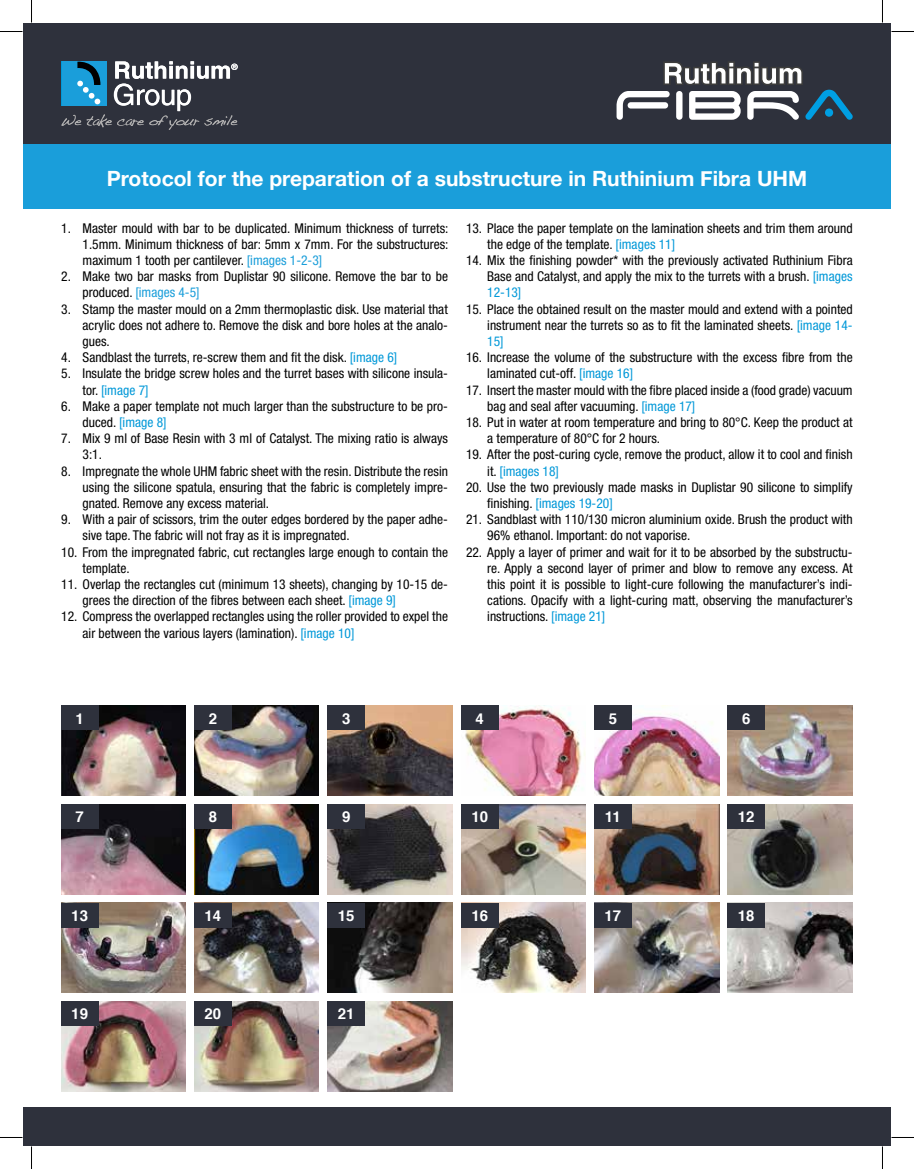
<style>
.page{position:relative;width:914px;height:1169px;background:#fff}
.page>*{position:absolute;margin:0;border:0;box-sizing:border-box;transform-origin:0 0}
.t1{font:700 21px "Helvetica Neue";color:#fff}
.t2{font:700 15px "Helvetica";color:#fff}
.t3{font:condensed 13.5px/16.2px "Helvetica Neue LT Std";color:#000}
.s1{color:#1a9eda}
.s2{color:#0098d8}
</style>
<div class="page">
<div style="left:23px;top:143px;width:867px;height:66px;background:#1a9eda"></div>
<div style="left:23px;top:23px;width:867px;height:120px;background:#2e313c"></div>
<svg style="left:616px;top:62px;width:236px;height:58px"></svg>
<div style="left:23px;top:1107px;width:867px;height:39px;background:#2e313c"></div>
<svg style="left:61px;top:61px;width:177px;height:69px"></svg>
<img style="left:61px;top:705px;width:124px;height:90px">
<div style="left:61px;top:705px;width:37px;height:25px;background:#2e313c"></div>
<img style="left:194px;top:705px;width:125px;height:90px">
<div style="left:194px;top:705px;width:37px;height:25px;background:#2e313c"></div>
<img style="left:327px;top:705px;width:125px;height:90px">
<div style="left:327px;top:705px;width:38px;height:25px;background:#2e313c"></div>
<img style="left:465px;top:705px;width:120px;height:90px">
<div style="left:461px;top:705px;width:37px;height:25px;background:#2e313c"></div>
<img style="left:594px;top:705px;width:125px;height:90px">
<div style="left:594px;top:705px;width:37px;height:25px;background:#2e313c"></div>
<img style="left:727px;top:705px;width:125px;height:90px">
<div style="left:727px;top:705px;width:37px;height:25px;background:#2e313c"></div>
<img style="left:61px;top:804px;width:124px;height:90px">
<div style="left:61px;top:804px;width:37px;height:24px;background:#2e313c"></div>
<img style="left:461px;top:804px;width:124px;height:90px">
<div style="left:461px;top:804px;width:37px;height:24px;background:#2e313c"></div>
<img style="left:194px;top:804px;width:125px;height:90px">
<div style="left:194px;top:804px;width:37px;height:24px;background:#2e313c"></div>
<img style="left:594px;top:804px;width:125px;height:90px">
<div style="left:594px;top:804px;width:37px;height:24px;background:#2e313c"></div>
<img style="left:327px;top:804px;width:125px;height:90px">
<div style="left:327px;top:804px;width:38px;height:24px;background:#2e313c"></div>
<img style="left:727px;top:804px;width:125px;height:90px">
<div style="left:727px;top:804px;width:37px;height:24px;background:#2e313c"></div>
<img style="left:61px;top:903px;width:124px;height:89px">
<div style="left:61px;top:903px;width:37px;height:24px;background:#2e313c"></div>
<img style="left:461px;top:903px;width:124px;height:89px">
<div style="left:461px;top:903px;width:37px;height:24px;background:#2e313c"></div>
<img style="left:194px;top:903px;width:125px;height:89px">
<div style="left:194px;top:903px;width:37px;height:24px;background:#2e313c"></div>
<img style="left:594px;top:903px;width:125px;height:89px">
<div style="left:594px;top:903px;width:37px;height:24px;background:#2e313c"></div>
<img style="left:327px;top:903px;width:125px;height:89px">
<div style="left:327px;top:903px;width:38px;height:24px;background:#2e313c"></div>
<img style="left:727px;top:903px;width:125px;height:89px">
<div style="left:727px;top:903px;width:37px;height:24px;background:#2e313c"></div>
<img style="left:61px;top:1001px;width:124px;height:90px">
<div style="left:61px;top:1001px;width:37px;height:25px;background:#2e313c"></div>
<img style="left:194px;top:1001px;width:125px;height:90px">
<div style="left:194px;top:1001px;width:37px;height:25px;background:#2e313c"></div>
<img style="left:327px;top:1001px;width:125px;height:90px">
<div style="left:327px;top:1001px;width:38px;height:25px;background:#2e313c"></div>
<svg style="left:0;top:31px;width:22px;height:1px"></svg>
<svg style="left:891px;top:31px;width:22px;height:1px"></svg>
<svg style="left:0;top:1137px;width:22px;height:1px"></svg>
<svg style="left:891px;top:1137px;width:22px;height:1px"></svg>
<svg style="left:31px;top:0;width:1px;height:23px"></svg>
<svg style="left:31px;top:1146px;width:1px;height:23px"></svg>
<svg style="left:882px;top:0;width:1px;height:23px"></svg>
<svg style="left:882px;top:1146px;width:1px;height:23px"></svg>
<h1 class="t1" style="left:107px;top:162px;width:701px">Protocol for the preparation of a substructure in Ruthinium Fibra UHM</h1>
<p class="t3" style="left:83px;top:219px;width:367px;text-align:justify;text-indent:-21px">1. Master mould with bar to be duplicated. Minimum thickness of turrets:<br>1.5mm. Minimum thickness of bar: 5mm x 7mm. For the substructures: maximum 1 tooth per cantilever. <span class="s1">[images 1-2-3]</span></p>
<p class="t3" style="left:83px;top:268px;width:367px;text-indent:-21px">2. Make two bar masks from Duplistar 90 silicone. Remove the bar to be produced. <span class="s1">[images 4-5]</span></p>
<p class="t3" style="left:83px;top:300px;width:367px;text-align:justify;text-indent:-21px">3. Stamp the master mould on a 2mm thermoplastic disk. Use material that acrylic does not adhere to. Remove the disk and bore holes at the analo&shy;gues.</p>
<p class="t3" style="left:61px;top:349px;width:337px">4. Sandblast the turrets, re-screw them and fit the disk. <span class="s2">[image 6]</span></p>
<p class="t3" style="left:83px;top:365px;width:367px;text-indent:-21px">5. Insulate the bridge screw holes and the turret bases with silicone insula&shy;tor. <span class="s2">[image 7]</span></p>
<p class="t3" style="left:83px;top:398px;width:367px;text-indent:-21px">6. Make a paper template not much larger than the substructure to be pro&shy;duced. <span class="s2">[image 8]</span></p>
<p class="t3" style="left:83px;top:430px;width:367px;text-indent:-21px">7. Mix 9 ml of Base Resin with 3 ml of Catalyst. The mixing ratio is always<br>3:1.</p>
<p class="t3" style="left:83px;top:462px;width:367px;text-align:justify;text-indent:-21px">8. Impregnate the whole UHM fabric sheet with the resin. Distribute the resin using the silicone spatula, ensuring that the fabric is completely impre&shy;gnated. Remove any excess material.</p>
<p class="t3" style="left:83px;top:511px;width:367px;text-indent:-21px">9. With a pair of scissors, trim the outer edges bordered by the paper adhe&shy;sive tape. The fabric will not fray as it is impregnated.</p>
<p class="t3" style="left:83px;top:543px;width:367px;text-indent:-21px">10. From the impregnated fabric, cut rectangles large enough to contain the template.</p>
<p class="t3" style="left:83px;top:576px;width:367px;text-indent:-21px">11. Overlap the rectangles cut (minimum 13 sheets), changing by 10-15 de&shy;grees the direction of the fibres between each sheet. <span class="s2">[image 9]</span></p>
<p class="t3" style="left:83px;top:608px;width:367px;text-indent:-21px">12. Compress the overlapped rectangles using the roller provided to expel the air between the various layers (lamination). <span class="s2">[image 10]</span></p>
<p class="t3" style="left:487px;top:219px;width:367px;text-indent:-21px">13. Place the paper template on the lamination sheets and trim them around the edge of the template. <span class="s2">[images 11]</span></p>
<p class="t3" style="left:487px;top:252px;width:367px;text-align:justify;text-indent:-21px">14. Mix the finishing powder* with the previously activated Ruthinium Fibra Base and Catalyst, and apply the mix to the turrets with a brush. <span class="s2">[images 12-13]</span></p>
<p class="t3" style="left:487px;top:300px;width:367px;text-align:justify;text-indent:-21px">15. Place the obtained result on the master mould and extend with a pointed instrument near the turrets so as to fit the laminated sheets. <span class="s2">[image 14- 15]</span></p>
<p class="t3" style="left:487px;top:349px;width:367px;text-indent:-21px">16. Increase the volume of the substructure with the excess fibre from the laminated cut-off. <span class="s2">[image 16]</span></p>
<p class="t3" style="left:487px;top:381px;width:367px;text-indent:-21px">17. Insert the master mould with the fibre placed inside a (food grade) vacuum bag and seal after vacuuming. <span class="s2">[image 17]</span></p>
<p class="t3" style="left:487px;top:414px;width:367px;text-indent:-21px">18. Put in water at room temperature and bring to 80°C. Keep the product at a temperature of 80°C for 2 hours.</p>
<p class="t3" style="left:487px;top:446px;width:367px;text-indent:-21px">19. After the post-curing cycle, remove the product, allow it to cool and finish it. <span class="s2">[images 18]</span></p>
<p class="t3" style="left:487px;top:479px;width:367px;text-indent:-21px">20. Use the two previously made masks in Duplistar 90 silicone to simplify finishing. <span class="s2">[images 19-20]</span></p>
<p class="t3" style="left:487px;top:511px;width:367px;text-indent:-21px">21. Sandblast with 110/130 micron aluminium oxide. Brush the product with<br>96% ethanol. Important: do not vaporise.</p>
<p class="t3" style="left:487px;top:543px;width:367px;text-align:justify;text-indent:-21px">22. Apply a layer of primer and wait for it to be absorbed by the substructu&shy;re. Apply a second layer of primer and blow to remove any excess. At this point it is possible to light-cure following the manufacturer’s indi&shy;cations. Opacify with a light-curing matt, observing the manufacturer’s instructions. <span class="s2">[image 21]</span></p>
<p class="t2" style="left:75px;top:706px;width:10px">1</p>
<p class="t2" style="left:209px;top:706px;width:10px">2</p>
<p class="t2" style="left:342px;top:706px;width:10px">3</p>
<p class="t2" style="left:475px;top:706px;width:10px">4</p>
<p class="t2" style="left:608px;top:706px;width:10px">5</p>
<p class="t2" style="left:742px;top:706px;width:10px">6</p>
<p class="t2" style="left:75px;top:804px;width:10px">7</p>
<p class="t2" style="left:209px;top:804px;width:10px">8</p>
<p class="t2" style="left:342px;top:804px;width:10px">9</p>
<p class="t2" style="left:471px;top:804px;width:18px">10</p>
<p class="t2" style="left:605px;top:804px;width:17px">11</p>
<p class="t2" style="left:737px;top:804px;width:18px">12</p>
<p class="t2" style="left:71px;top:903px;width:18px">13</p>
<p class="t2" style="left:204px;top:903px;width:18px">14</p>
<p class="t2" style="left:338px;top:903px;width:18px">15</p>
<p class="t2" style="left:471px;top:903px;width:18px">16</p>
<p class="t2" style="left:604px;top:903px;width:18px">17</p>
<p class="t2" style="left:737px;top:903px;width:18px">18</p>
<p class="t2" style="left:71px;top:1002px;width:18px">19</p>
<p class="t2" style="left:204px;top:1002px;width:18px">20</p>
<p class="t2" style="left:338px;top:1002px;width:18px">21</p>
</div>
